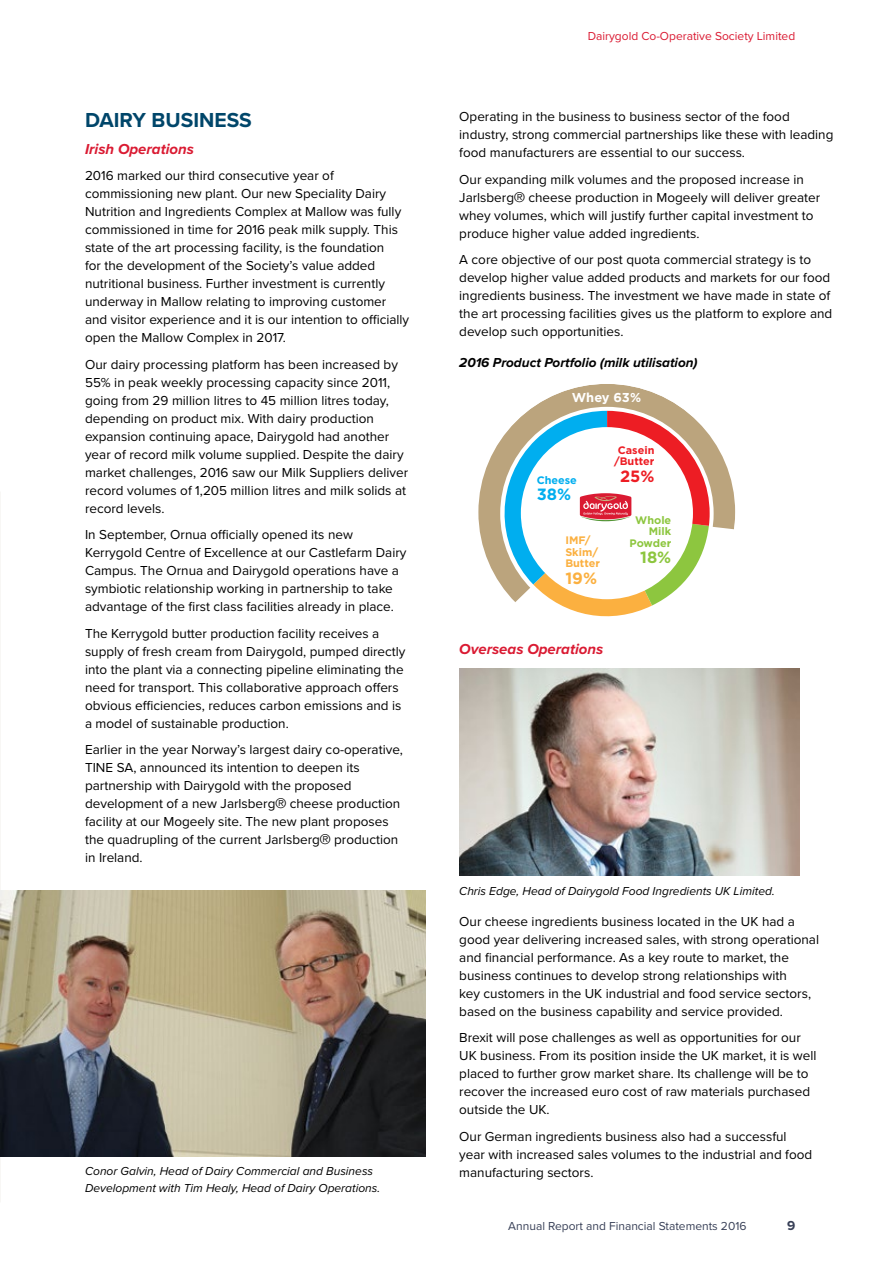
<style>
.page{position:relative;width:893px;height:1263px;background:#fff}
.page>*{position:absolute;margin:0;border:0;box-sizing:border-box;transform-origin:0 0}
.Dairygold_SUB_SUB_he{font:700 21px "Proxima Nova";color:#00466a}
.t1{font:700 16.35px "Gotham";color:#ed1d24}
.t2{font:700 16.35px "Gotham";color:#8dc63f}
.t3{font:700 16.35px "Gotham";color:#fbb040}
.t4{font:700 16.35px "Gotham";color:#00aeef}
.Dairygold_BODY_2017{font:italic 700 15px "Proxima Nova";color:#da1a32}
.Dairygold_BODY_2017-2{font:13.5px/18px "Proxima Nova";color:#000}
.Dairygold_BODY_2017-3{font:italic 700 13.5px "Proxima Nova";color:#000}
.t5{font:700 13.5px "Proxima Nova";color:#384057}
.t6{font:700 12.9px "Gotham";letter-spacing:-.01em;color:#fff}
.Dairygold_BODY_2017-4{font:italic 12px/16.5px "Proxima Nova";color:#000}
.t7{font:12px "Proxima Nova";color:#384057}
.t8{font:12px "Proxima Nova";color:#da1a32}
.t9{font:700 10.8px/11.7px "Gotham";color:#8dc63f;text-align:right}
.t10{font:700 10.8px/11.7px "Gotham";color:#fbb040}
.t11{font:700 10.8px/11.7px "Gotham";color:#ed1d24;text-align:center}
.t12{font:700 10.8px "Gotham";color:#00aeef}
.s1{font-family:"Helvetica";font-weight:300}
</style>
<div class="page">
<img style="left:0;top:891px;width:425px;height:266px">
<svg style="left:478px;top:384px;width:258px;height:189px"></svg>
<svg style="left:494px;top:411px;width:241px;height:206px"></svg>
<img style="left:459px;top:669px;width:340px;height:206px">
<p class="Dairygold_SUB_SUB_he" style="left:85px;top:104px;width:168px">DAIRY BUSINESS</p>
<p class="Dairygold_BODY_2017" style="left:85px;top:137px;width:111px">Irish Operations</p>
<p class="Dairygold_BODY_2017-2" style="left:85px;top:166px;width:326px">2016 marked our third consecutive year of commissioning new plant. Our new Speciality Dairy Nutrition and Ingredients Complex at Mallow was fully commissioned in time for 2016 peak milk supply. This state of the art processing facility, is the foundation<br>for the development of the Society’s value added nutritional business. Further investment is currently underway in Mallow relating to improving customer and visitor experience and it is our intention to officially open the Mallow Complex in 2017.</p>
<p class="Dairygold_BODY_2017-2" style="left:85px;top:355px;width:325px">Our dairy processing platform has been increased by 55% in peak weekly processing capacity since 2011, going from 29 million litres to 45 million litres today, depending on product mix. With dairy production expansion continuing apace, Dairygold had another year of record milk volume supplied. Despite the dairy market challenges, 2016 saw our Milk Suppliers deliver record volumes of 1,205 million litres and milk solids at record levels.</p>
<p class="Dairygold_BODY_2017-2" style="left:85px;top:525px;width:323px">In September, Ornua officially opened its new Kerrygold Centre of Excellence at our Castlefarm Dairy Campus. The Ornua and Dairygold operations have a symbiotic relationship working in partnership to take advantage of the first class facilities already in place.</p>
<p class="Dairygold_BODY_2017-2" style="left:85px;top:624px;width:322px">The Kerrygold butter production facility receives a supply of fresh cream from Dairygold, pumped directly into the plant via a connecting pipeline eliminating the need for transport. This collaborative approach offers obvious efficiencies, reduces carbon emissions and is a model of sustainable production.</p>
<p class="Dairygold_BODY_2017-2" style="left:85px;top:740px;width:319px">Earlier in the year Norway’s largest dairy co-operative, TINE SA, announced its intention to deepen its partnership with Dairygold with the proposed development of a new Jarlsberg<span class="s1">®</span> cheese production facility at our Mogeely site. The new plant proposes the quadrupling of the current Jarlsberg<span class="s1">®</span> production in Ireland.</p>
<p class="Dairygold_BODY_2017-4" style="left:85px;top:1162px;width:297px">Conor Galvin, Head of Dairy Commercial and Business<br>Development with Tim Healy, Head of Dairy Operations.</p>
<p class="t8" style="left:588px;top:27px;width:209px">Dairygold Co-Operative Society Limited</p>
<p class="Dairygold_BODY_2017-2" style="left:459px;top:107px;width:376px">Operating in the business to business sector of the food industry, strong commercial partnerships like these with leading food manufacturers are essential to our success.</p>
<p class="Dairygold_BODY_2017-2" style="left:459px;top:170px;width:363px">Our expanding milk volumes and the proposed increase in Jarlsberg<span class="s1">®</span> cheese production in Mogeely will deliver greater whey volumes, which will justify further capital investment to produce higher value added ingredients.</p>
<p class="Dairygold_BODY_2017-2" style="left:459px;top:250px;width:375px">A core objective of our post quota commercial strategy is to develop higher value added products and markets for our food ingredients business. The investment we have made in state of the art processing facilities gives us the platform to explore and develop such opportunities.</p>
<p class="Dairygold_BODY_2017-3" style="left:459px;top:353px;width:240px">2016 Product Portfolio (milk utilisation)</p>
<p class="t6" style="left:572px;top:389px;width:71px">Whey 63%</p>
<p class="t12" style="left:537px;top:473px;width:42px">Cheese</p>
<p class="t4" style="left:537px;top:483px;width:36px">38%</p>
<p class="t10" style="left:565px;top:534px;width:36px">IMF/<br>Skim/<br>Butter</p>
<p class="t3" style="left:565px;top:567px;width:33px">19%</p>
<p class="t11" style="left:614px;top:444px;width:42px">Casein /Butter</p>
<p class="t1" style="left:620px;top:465px;width:36px">25%</p>
<p class="t9" style="left:629px;top:514px;width:43px">Whole<br>Milk<br>Powder</p>
<p class="t2" style="left:640px;top:547px;width:33px">18%</p>
<p class="Dairygold_BODY_2017" style="left:459px;top:638px;width:146px">Overseas Operations</p>
<p class="Dairygold_BODY_2017-4" style="left:459px;top:882px;width:317px">Chris Edge, Head of Dairygold Food Ingredients UK Limited.</p>
<p class="Dairygold_BODY_2017-2" style="left:459px;top:911px;width:361px">Our cheese ingredients business located in the UK had a good year delivering increased sales, with strong operational and financial performance. As a key route to market, the business continues to develop strong relationships with<br>key customers in the UK industrial and food service sectors, based on the business capability and service provided.</p>
<p class="Dairygold_BODY_2017-2" style="left:459px;top:1028px;width:359px">Brexit will pose challenges as well as opportunities for our UK business. From its position inside the UK market, it is well placed to further grow market share. Its challenge will be to recover the increased euro cost of raw materials purchased outside the UK.</p>
<p class="Dairygold_BODY_2017-2" style="left:459px;top:1126px;width:354px">Our German ingredients business also had a successful year with increased sales volumes to the industrial and food manufacturing sectors.</p>
<p class="t7" style="left:508px;top:1217px;width:240px">Annual Report and Financial Statements 2016</p>
<p class="t5" style="left:787px;top:1216px;width:10px">9</p>
</div>
